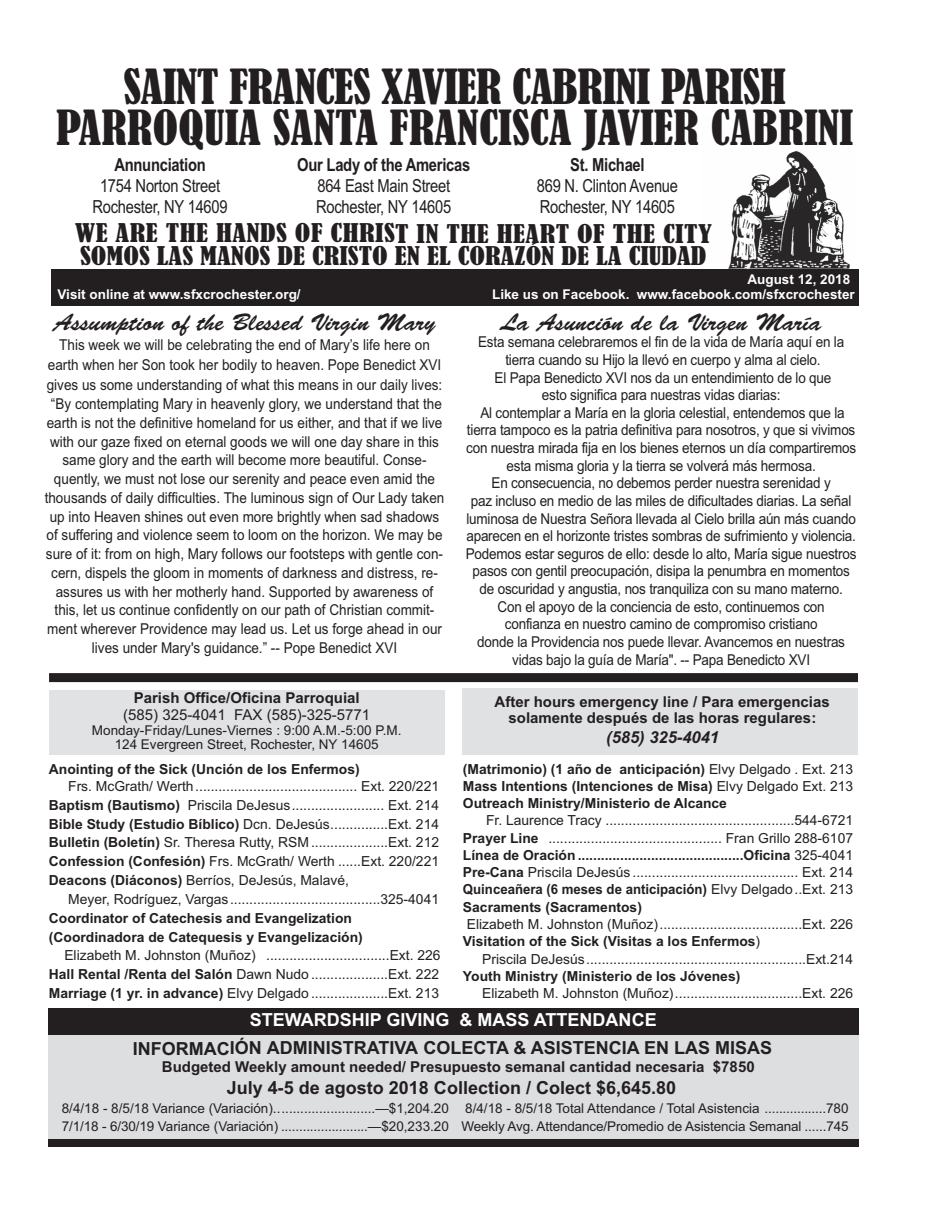
<style>
.page{position:relative;width:926px;height:1215px;background:#fff}
.page>*{position:absolute;margin:0;border:0;box-sizing:border-box;transform-origin:0 0}
.t1{font:condensed 45px/40.5px "Bernard";letter-spacing:-.01em;color:#231f20;text-align:center;scale:1.04 1}
.t2{font:condensed 24px/22.5px "Bernard";color:#231f20;scale:1.2 1}
.t3{font:24px "Brush Script Std";color:#231f20}
.t4{font:18px/21px "Arial Narrow";letter-spacing:-.015em;color:#231f20}
.t5{font:700 18px "Arial";color:#231f20}
.t6{font:700 18px "Arial Narrow";letter-spacing:-.015em;color:#231f20}
.t7{font:700 18px "Arial";color:#fff}
.t8{font:italic 700 16.5px "Arial";color:#231f20}
.t9{font:15px/17.5px "Arial";letter-spacing:-.015em;color:#231f20;text-align:center;scale:.9 1}
.t10{font:700 15px/16.5px "Arial";color:#231f20;text-align:center}
.t11{font:15px "Arial";letter-spacing:-.015em;color:#231f20}
.t12{font:13.8px/18.9px "Arial";color:#231f20;text-align:justify}
.t13{font:700 13.8px/17.2px "Arial";color:#231f20}
.t14{font:13.5px/18px "Arial";color:#231f20}
.t15{font:700 13.5px "Arial";color:#fff}
.s1{font-weight:700}
.s2{font-weight:400}
</style>
<div class="page">
<div style="left:48px;top:1014px;width:810px;height:125px;background:#dddee0"></div>
<img style="left:701px;top:151px;width:153px;height:119px">
<div style="left:51px;top:270px;width:808px;height:36px;background:#231f20"></div>
<div style="left:48px;top:1008px;width:810px;height:27px;background:#231f20"></div>
<div style="left:49px;top:690px;width:395px;height:64px;background:#e1e2e4"></div>
<div style="left:462px;top:688px;width:396px;height:66px;background:#e0e1e3"></div>
<div style="left:48px;top:1139px;width:810px;height:7px;background:#231f20"></div>
<div style="left:49px;top:673px;width:809px;height:9px;background:#231f20"></div>
<h1 class="t1" style="left:56px;top:68px;width:768px">SAINT FRANCES XAVIER CABRINI PARISH<br>PARROQUIA SANTA FRANCISCA JAVIER CABRINI</h1>
<p class="t6" style="left:297px;top:154px;width:174px">Our Lady of the Americas</p>
<p class="t4" style="left:316px;top:175px;width:137px">864 East Main Street<br>Rochester, NY 14605</p>
<p class="t6" style="left:570px;top:154px;width:76px">St. Michael</p>
<p class="t4" style="left:537px;top:175px;width:143px">869 N. Clinton Avenue<br>Rochester, NY 14605</p>
<h2 class="t2" style="left:75px;top:223px;width:532px">WE ARE THE HANDS OF CHRIST IN THE HEART OF THE CITY<br>SOMOS LAS MANOS DE CRISTO EN EL CORAZÓN DE LA CIUDAD</h2>
<p class="t6" style="left:114px;top:154px;width:93px">Annunciation</p>
<p class="t4" style="left:92px;top:175px;width:137px;text-align:center">1754 Norton Street<br>Rochester, NY 14609</p>
<p class="t15" style="left:747px;top:272px;width:104px">August 12, 2018</p>
<p class="t15" style="left:57px;top:287px;width:245px">Visit online at www.sfxcrochester.org/</p>
<p class="t15" style="left:492px;top:287px;width:364px">Like us on Facebook. www.facebook.com/sfxcrochester</p>
<h2 class="t3" style="left:54px;top:313px;width:383px">Assumption of the Blessed Virgin Mary</h2>
<p class="t9" style="left:47px;top:335px;width:441px;line-height:20.2px">This week we will be celebrating the end of Mary’s life here on earth when her Son took her bodily to heaven. Pope Benedict XVI gives us some understanding of what this means in our daily lives:</p>
<p class="t9" style="left:45px;top:395px;width:445px;line-height:18.8px">“By contemplating Mary in heavenly glory, we understand that the earth is not the definitive homeland for us either, and that if we live with our gaze fixed on eternal goods we will one day share in this same glory and the earth will become more beautiful. Conse&shy;quently, we must not lose our serenity and peace even amid the thousands of daily difficulties. The luminous sign of Our Lady taken up into Heaven shines out even more brightly when sad shadows of suffering and violence seem to loom on the horizon. We may be sure of it: from on high, Mary follows our footsteps with gentle con&shy;cern, dispels the gloom in moments of darkness and distress, re&shy;assures us with her motherly hand. Supported by awareness of this, let us continue confidently on our path of Christian commit&shy;ment wherever Providence may lead us. Let us forge ahead in our lives under Mary's guidance.” -- Pope Benedict XVI</p>
<p class="t10" style="left:134px;top:690px;width:227px">Parish Office/Oficina Parroquial</p>
<p class="t11" style="left:123px;top:706px;width:248px">(585) 325-4041 FAX (585)-325-5771</p>
<p class="t14" style="left:92px;top:723px;width:311px;line-height:14.7px;text-align:center">Monday-Friday/Lunes-Viernes : 9:00 A.M.-5:00 P.M.<br>124 Evergreen Street, Rochester, NY 14605</p>
<p class="t13" style="left:49px;top:760px;width:312px">Anointing of the Sick (Unción de los Enfermos)</p>
<p class="t12" style="left:49px;top:777px;width:392px;text-indent:19px">Frs. McGrath/ Werth.......................................... Ext. 220/221<br><span class="s1">Baptism (Bautismo)</span> Priscila DeJesus........................ Ext. 214<br><span class="s1">Bible Study (Estudio Bíblico)</span> Dcn. DeJesús...............Ext. 214<br><span class="s1">Bulletin (Boletín)</span> Sr. Theresa Rutty, RSM ....................Ext. 212<br><span class="s1">Confession (Confesión)</span> Frs. McGrath/ Werth ......Ext. 220/221<br><span class="s1">Deacons (Diáconos)</span> Berríos, DeJesús, Malavé,</p>
<p class="t12" style="left:68px;top:890px;width:372px">Meyer, Rodríguez, Vargas.......................................325-4041</p>
<p class="t13" style="left:49px;top:909px;width:315px;line-height:18.9px">Coordinator of Catechesis and Evangelization (Coordinadora de Catequesis y Evangelización)</p>
<p class="t12" style="left:49px;top:946px;width:393px;text-indent:15px">Elizabeth M. Johnston (Muñoz) ................................Ext. 226<br><span class="s1">Hall Rental /Renta del Salón</span> Dawn Nudo ....................Ext. 222<br><span class="s1">Marriage (1 yr. in advance)</span> Elvy Delgado ....................Ext. 213</p>
<h2 class="t3" style="left:501px;top:313px;width:322px">La Asunción de la Virgen María</h2>
<p class="t9" style="left:466px;top:333px;width:435px">Esta semana celebraremos el fin de la vida de María aquí en la tierra cuando su Hijo la llevó en cuerpo y alma al cielo.<br>El Papa Benedicto XVI nos da un entendimiento de lo que<br>esto significa para nuestras vidas diarias:<br>Al contemplar a María en la gloria celestial, entendemos que la tierra tampoco es la patria definitiva para nosotros, y que si vivimos con nuestra mirada fija en los bienes eternos un día compartiremos esta misma gloria y la tierra se volverá más hermosa.<br>En consecuencia, no debemos perder nuestra serenidad y<br>paz incluso en medio de las miles de dificultades diarias. La señal luminosa de Nuestra Señora llevada al Cielo brilla aún más cuando aparecen en el horizonte tristes sombras de sufrimiento y violencia.<br>Podemos estar seguros de ello: desde lo alto, María sigue nuestros pasos con gentil preocupación, disipa la penumbra en momentos de oscuridad y angustia, nos tranquiliza con su mano materno.<br>Con el apoyo de la conciencia de esto, continuemos con<br>confianza en nuestro camino de compromiso cristiano<br>donde la Providencia nos puede llevar. Avancemos en nuestras vidas bajo la guía de María". -- Papa Benedicto XVI</p>
<p class="t10" style="left:494px;top:693px;width:337px">After hours emergency line / Para emergencias solamente después de las horas regulares:</p>
<p class="t8" style="left:606px;top:728px;width:114px">(585) 325-4041</p>
<p class="t13" style="left:463px;top:760px;width:392px;text-align:justify">(Matrimonio) (1 año de anticipación) <span class="s2">Elvy Delgado . Ext. 213<br></span>Mass Intentions (Intenciones de Misa) <span class="s2">Elvy Delgado Ext. 213<br></span>Outreach Ministry/Ministerio de Alcance</p>
<p class="t12" style="left:463px;top:812px;width:392px;line-height:17.2px;text-indent:23px">Fr. Laurence Tracy .................................................544-6721<br><span class="s1">Prayer Line</span> ............................................. Fran Grillo 288-6107<br><span class="s1">Línea de Oración ...........................................Oficina</span> 325-4041<br><span class="s1">Pre-Cana</span> Priscila DeJesús ........................................... Ext. 214<br><span class="s1">Quinceañera (6 meses de anticipación)</span> Elvy Delgado..Ext. 213<br><span class="s1">Sacraments (Sacramentos)</span></p>
<p class="t12" style="left:463px;top:916px;width:391px;line-height:17.2px">Elizabeth M. Johnston (Muñoz).....................................Ext. 226<br><span class="s1">Visitation of the Sick (Visitas a los Enfermos</span>)</p>
<p class="t12" style="left:482px;top:949px;width:372px">Priscila DeJesús.........................................................Ext.214</p>
<p class="t13" style="left:463px;top:967px;width:279px">Youth Ministry (Ministerio de los Jóvenes)</p>
<p class="t12" style="left:482px;top:984px;width:372px">Elizabeth M. Johnston (Muñoz).................................Ext. 226</p>
<p class="t7" style="left:250px;top:1009px;width:408px">STEWARDSHIP GIVING &amp; MASS ATTENDANCE</p>
<p class="t5" style="left:133px;top:1038px;width:641px">INFORMACIÓN ADMINISTRATIVA COLECTA &amp; ASISTENCIA EN LAS MISAS</p>
<p class="t10" style="left:162px;top:1059px;width:594px">Budgeted Weekly amount needed/ Presupuesto semanal cantidad necesaria $7850</p>
<p class="t5" style="left:227px;top:1078px;width:451px">July 4-5 de agosto 2018 Collection / Colect $6,645.80</p>
<p class="t14" style="left:62px;top:1100px;width:388px">8/4/18 - 8/5/18 Variance (Variación)...........................—$1,204.20<br>7/1/18 - 6/30/19 Variance (Variación) ........................—$20,233.20</p>
<p class="t14" style="left:461px;top:1100px;width:389px">8/4/18 - 8/5/18 Total Attendance / Total Asistencia .................780<br>Weekly Avg. Attendance/Promedio de Asistencia Semanal ......745</p>
</div>
